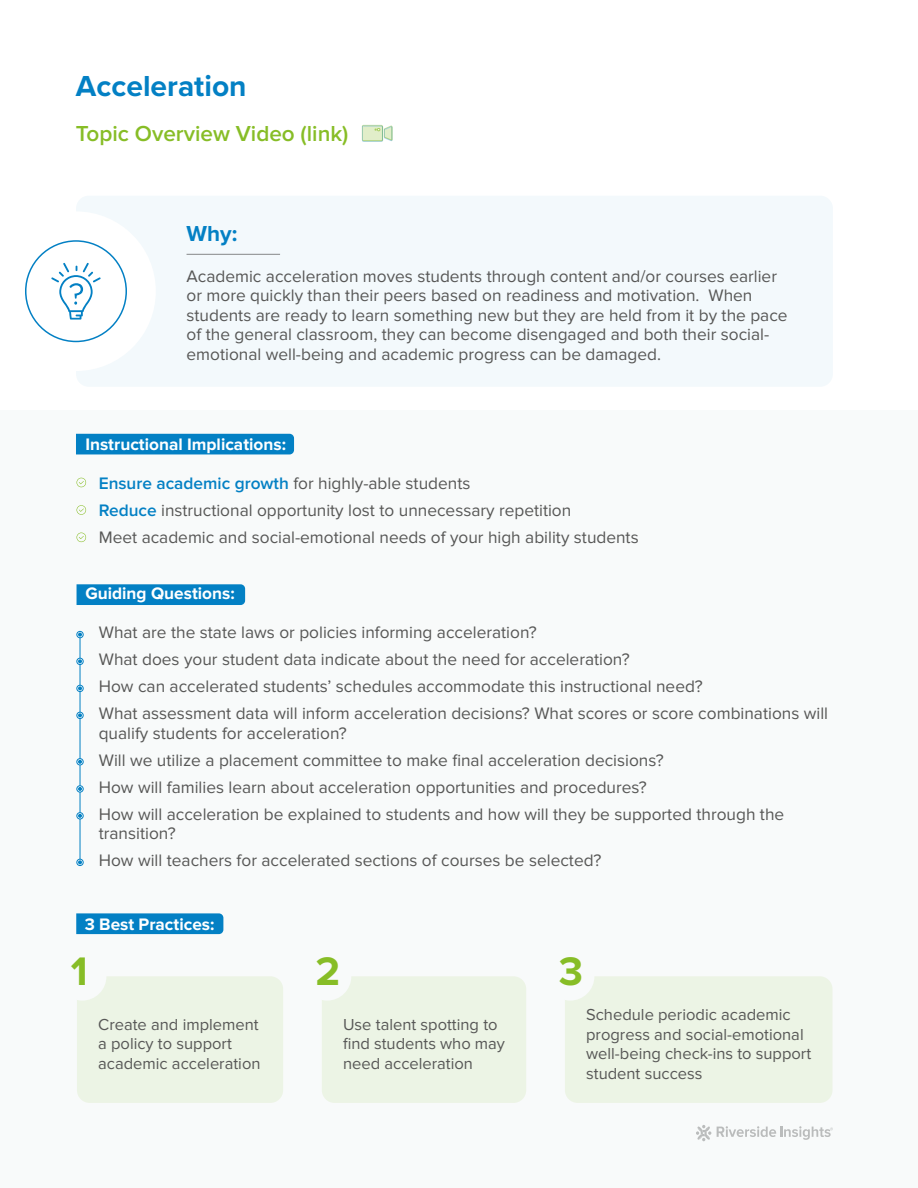
<style>
.page{position:relative;width:918px;height:1188px;background:#fff}
.page>*{position:absolute;margin:0;border:0;box-sizing:border-box;transform-origin:0 0}
.t1{font:700 41.25px "Proxima Nova";color:#87bd26}
.t2{font:700 30px "Proxima Nova";color:#0380c4}
.t3{font:600 22.5px "Proxima Nova";color:#87bd26}
.t4{font:700 22.5px "Proxima Nova";color:#0380c4}
.t5{font:17.25px/27px "Proxima Nova";color:#575756}
.t6{font:700 17.25px "Proxima Nova";color:#fff}
.t7{font:16.5px/19.5px "Proxima Nova";color:#575756}
.t8{font:900 6.6px "Proxima Nova";color:#000;scale:.94 1}
.s1{font-weight:600;color:#0380c4}
</style>
<div class="page">
<div style="left:0;top:410px;width:918px;height:778px;background:#f8fafa"></div>
<div style="left:76px;top:434px;width:218px;height:20px;background:#0380c4"></div>
<div style="left:77px;top:584px;width:168px;height:21px;background:#0380c4"></div>
<div style="left:76px;top:196px;width:757px;height:191px;background:#f3f9fc;border-radius:13px"></div>
<hr style="left:187px;top:254px;width:93px;height:1px;background:#3c3c3b">
<svg style="left:25px;top:212px;width:130px;height:159px"></svg>
<div style="left:363px;top:126px;width:20px;height:15px;background:#e1eec9"></div>
<div style="left:362px;top:125px;width:21px;height:16px;border:1px solid #87bd26"></div>
<div style="left:362px;top:126px;width:21px;height:16px;border:1px solid #0380c4"></div>
<svg style="left:375px;top:126px;width:18px;height:15px"></svg>
<hr style="left:80px;top:719px;width:1px;height:40px;background:#0380c4">
<hr style="left:80px;top:819px;width:1px;height:40px;background:#0380c4">
<div style="left:76px;top:913px;width:147px;height:21px;background:#0380c4"></div>
<div style="left:77px;top:976px;width:206px;height:127px;background:#ecf4e5;border-radius:13px"></div>
<div style="left:58px;top:952px;width:48px;height:49px;background:#f8fafa;border-radius:50%"></div>
<div style="left:322px;top:976px;width:204px;height:127px;background:#ecf4e5;border-radius:13px"></div>
<div style="left:303px;top:952px;width:48px;height:49px;background:#f8fafa;border-radius:50%"></div>
<div style="left:565px;top:976px;width:268px;height:127px;background:#ecf4e5;border-radius:13px"></div>
<div style="left:546px;top:952px;width:48px;height:49px;background:#f8fafa;border-radius:50%"></div>
<div style="left:77px;top:631px;width:7px;height:7px;border:1px solid #0380c4;border-radius:50%"></div>
<div style="left:77px;top:658px;width:7px;height:7px;border:1px solid #0380c4;border-radius:50%"></div>
<div style="left:77px;top:685px;width:7px;height:7px;border:1px solid #0380c4;border-radius:50%"></div>
<svg style="left:78px;top:633px;width:4px;height:84px"></svg>
<div style="left:77px;top:712px;width:7px;height:7px;border:1px solid #0380c4;border-radius:50%"></div>
<div style="left:77px;top:758px;width:7px;height:7px;border:1px solid #0380c4;border-radius:50%"></div>
<div style="left:77px;top:785px;width:7px;height:7px;border:1px solid #0380c4;border-radius:50%"></div>
<svg style="left:78px;top:760px;width:4px;height:57px"></svg>
<div style="left:77px;top:812px;width:7px;height:7px;border:1px solid #0380c4;border-radius:50%"></div>
<div style="left:77px;top:859px;width:7px;height:7px;border:1px solid #0380c4;border-radius:50%"></div>
<svg style="left:717px;top:1126px;width:114px;height:14px"></svg>
<svg style="left:696px;top:1125px;width:15px;height:16px"></svg>
<svg style="left:77px;top:478px;width:9px;height:9px"></svg>
<svg style="left:77px;top:505px;width:9px;height:10px"></svg>
<svg style="left:77px;top:533px;width:9px;height:9px"></svg>
<h2 class="t2" style="left:76px;top:64px;width:172px">Acceleration</h2>
<h3 class="t3" style="left:76px;top:121px;width:274px">Topic Overview Video (link)</h3>
<h3 class="t4" style="left:187px;top:220px;width:52px">Why:</h3>
<p class="t5" style="left:187px;top:266px;width:603px;line-height:19.5px">Academic acceleration moves students through content and/or courses earlier or more quickly than their peers based on readiness and motivation. When students are ready to learn something new but they are held from it by the pace of the general classroom, they can become disengaged and both their social&shy;emotional well-being and academic progress can be damaged.</p>
<p class="t6" style="left:85px;top:434px;width:202px">Instructional Implications:</p>
<p class="t5" style="left:99px;top:470px;width:541px"><span class="s1">Ensure academic growth</span> for highly-able students<br><span class="s1">Reduce</span> instructional opportunity lost to unnecessary repetition<br>Meet academic and social-emotional needs of your high ability students</p>
<p class="t6" style="left:85px;top:584px;width:151px">Guiding Questions:</p>
<p class="t5" style="left:99px;top:620px;width:731px">What are the state laws or policies informing acceleration?<br>What does your student data indicate about the need for acceleration?<br>How can accelerated students’ schedules accommodate this instructional need?<br>What assessment data will inform acceleration decisions? What scores or score combinations will</p>
<p class="t5" style="left:99px;top:720px;width:687px">qualify students for acceleration?<br>Will we utilize a placement committee to make final acceleration decisions?<br>How will families learn about acceleration opportunities and procedures?<br>How will acceleration be explained to students and how will they be supported through the</p>
<p class="t5" style="left:99px;top:820px;width:504px">transition?<br>How will teachers for accelerated sections of courses be selected?</p>
<p class="t6" style="left:85px;top:914px;width:131px">3 Best Practices:</p>
<h1 class="t1" style="left:71px;top:948px;width:18px">1</h1>
<p class="t7" style="left:98px;top:1015px;width:164px">Create and implement a policy to support academic acceleration</p>
<h1 class="t1" style="left:316px;top:948px;width:26px">2</h1>
<p class="t7" style="left:343px;top:1015px;width:163px">Use talent spotting to find students who may need acceleration</p>
<h1 class="t1" style="left:559px;top:948px;width:26px">3</h1>
<p class="t7" style="left:586px;top:1005px;width:227px">Schedule periodic academic progress and social-emotional well-being check-ins to support student success</p>
<p class="t8" style="left:830px;top:1126px;width:5px">®</p>
</div>
